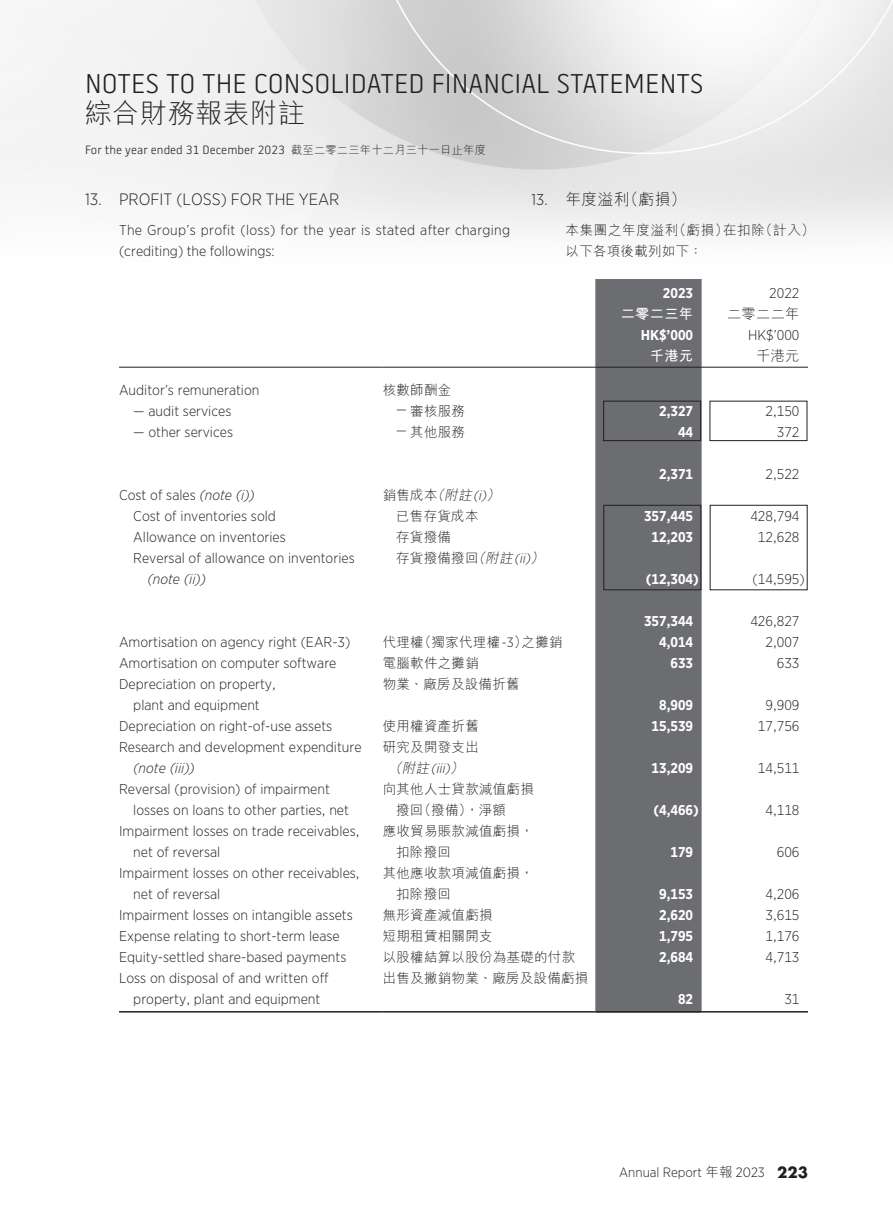
<style>
.page{position:relative;width:893px;height:1212px;background:#fff}
.page>*{position:absolute;margin:0;border:0;box-sizing:border-box;transform-origin:0 0}
.t1{font:300 27px "Battersea";color:#231f20}
.t2{font:300 27px "M Hei HK";letter-spacing:.02em;color:#231f20}
._01_H1_E{font:300 16.5px "Gotham Narrow";color:#231f20}
._001_H1_C{font:300 15.75px "M Hei HK";letter-spacing:.02em;color:#231f20}
._50_Table_txt{font:300 14.25px "Gotham Narrow";color:#231f20}
._50_Table_txt-2{font:700 14.25px "Gotham Narrow";color:#fff}
._00_txt_E{font:300 14.25px/21px "Gotham Narrow";letter-spacing:.02em;color:#231f20}
._50_Table_txt-3{font:italic 300 14.25px "Gotham Narrow";color:#231f20}
._50_Table_txt-4{font:700 14.25px "M Hei HK";letter-spacing:.02em;color:#fff}
._50_Table_txt-5{font:300 14.25px "M Hei HK";letter-spacing:.02em;color:#231f20}
._000_txt_C{font:300 13.5px "M Hei HK";letter-spacing:.02em;color:#231f20}
._000_txt_C-2{font:300 13.5px/21px "M Hei HK";letter-spacing:.05em;color:#231f20}
.t3{font:300 13.5px "Gotham Narrow";color:#231f20}
._000_txt_C-3{font:italic 300 13.5px "Gotham Narrow";color:#231f20}
.t4{font:300 12px "Battersea";color:#231f20}
.s1{font-family:"M Hei HK";font-size:11.25px}
.s2{font-family:"Gotham Narrow"}
.s3{font-style:italic}
.s4{font-family:"Gotham Narrow";font-style:italic}
.s5{font-family:"M Hei HK"}
.s6{font-family:"Futura Std";font-weight:700;font-size:15px}
</style>
<div class="page">
<div style="left:595px;top:279px;width:107px;height:732px;background:#6c6d70"></div>
<hr style="left:119px;top:367px;width:264px;height:1px;background:#231f20">
<hr style="left:383px;top:367px;width:212px;height:1px;background:#231f20">
<hr style="left:595px;top:367px;width:107px;height:1px;background:#231f20">
<hr style="left:702px;top:367px;width:106px;height:1px;background:#231f20">
<div style="left:603px;top:401px;width:98px;height:40px;border:1px solid #231f20"></div>
<div style="left:709px;top:401px;width:98px;height:40px;border:1px solid #231f20"></div>
<div style="left:603px;top:505px;width:98px;height:85px;border:1px solid #231f20"></div>
<hr style="left:119px;top:1011px;width:264px;height:1px;background:#231f20">
<hr style="left:383px;top:1011px;width:212px;height:1px;background:#231f20">
<hr style="left:595px;top:1011px;width:107px;height:1px;background:#231f20">
<hr style="left:702px;top:1011px;width:106px;height:1px;background:#231f20">
<h1 class="t1" style="left:85px;top:67px;width:620px">NOTES TO THE CONSOLIDATED FINANCIAL STATEMENTS</h1>
<h1 class="t2" style="left:85px;top:99px;width:221px">綜合財務報表附註</h1>
<p class="t4" style="left:85px;top:143px;width:402px">For the year ended 31 December 2023 <span class="s1">截至二零二三年十二月三十一日止年度</span></p>
<p class="_01_H1_E" style="left:85px;top:189px;width:256px">13. PROFIT (LOSS) FOR THE YEAR</p>
<p class="_00_txt_E" style="left:119px;top:219px;width:393px">The Group’s profit (loss) for the year is stated after charging (crediting) the followings:</p>
<p class="_001_H1_C" style="left:531px;top:192px;width:156px"><span class="s2">13.</span> 年度溢利（虧損）</p>
<p class="_000_txt_C-2" style="left:565px;top:219px;width:251px">本集團之年度溢利（虧損）在扣除（計入）以下各項後載列如下：</p>
<p class="_50_Table_txt-2" style="left:663px;top:284px;width:32px">2023</p>
<p class="_50_Table_txt" style="left:769px;top:284px;width:32px">2022</p>
<p class="_50_Table_txt-4" style="left:621px;top:304px;width:74px">二零二三年</p>
<p class="_50_Table_txt-5" style="left:727px;top:307px;width:74px">二零二二年</p>
<p class="_50_Table_txt-2" style="left:641px;top:326px;width:54px">HK$’000</p>
<p class="_50_Table_txt" style="left:748px;top:326px;width:53px">HK$’000</p>
<p class="_50_Table_txt-4" style="left:650px;top:346px;width:45px">千港元</p>
<p class="_50_Table_txt-5" style="left:756px;top:349px;width:45px">千港元</p>
<p class="_50_Table_txt" style="left:119px;top:381px;width:142px">Auditor’s remuneration</p>
<p class="_000_txt_C" style="left:383px;top:383px;width:70px">核數師酬金</p>
<p class="_50_Table_txt" style="left:133px;top:402px;width:100px">— audit services</p>
<p class="_000_txt_C" style="left:396px;top:404px;width:70px"><span class="s2">—</span> 審核服務</p>
<p class="_50_Table_txt-2" style="left:659px;top:402px;width:35px">2,327</p>
<p class="_50_Table_txt" style="left:765px;top:402px;width:35px">2,150</p>
<p class="_50_Table_txt" style="left:133px;top:423px;width:101px">— other services</p>
<p class="_000_txt_C" style="left:396px;top:425px;width:70px"><span class="s2">—</span> 其他服務</p>
<p class="_50_Table_txt-2" style="left:678px;top:423px;width:17px">44</p>
<p class="_50_Table_txt" style="left:777px;top:423px;width:24px">372</p>
<p class="_50_Table_txt-2" style="left:659px;top:465px;width:35px">2,371</p>
<p class="_50_Table_txt" style="left:765px;top:465px;width:35px">2,522</p>
<p class="_50_Table_txt" style="left:119px;top:486px;width:137px">Cost of sales <span class="s3">(note (i))</span></p>
<p class="_000_txt_C" style="left:383px;top:488px;width:121px">銷售成本<span class="s3">（附註</span><span class="s4">(i)</span><span class="s3">）</span></p>
<p class="_50_Table_txt" style="left:133px;top:507px;width:144px">Cost of inventories sold</p>
<p class="_000_txt_C" style="left:396px;top:509px;width:84px">已售存貨成本</p>
<p class="_50_Table_txt-2" style="left:644px;top:507px;width:51px">357,445</p>
<p class="_50_Table_txt" style="left:750px;top:507px;width:51px">428,794</p>
<p class="_50_Table_txt" style="left:133px;top:528px;width:154px">Allowance on inventories</p>
<p class="_000_txt_C" style="left:396px;top:530px;width:56px">存貨撥備</p>
<p class="_50_Table_txt-2" style="left:652px;top:528px;width:43px">12,203</p>
<p class="_50_Table_txt" style="left:758px;top:528px;width:43px">12,628</p>
<p class="_50_Table_txt" style="left:133px;top:549px;width:223px">Reversal of allowance on inventories</p>
<p class="_50_Table_txt-3" style="left:148px;top:570px;width:60px">(note (ii))</p>
<p class="_000_txt_C" style="left:396px;top:551px;width:152px">存貨撥備撥回<span class="s3">（附註</span><span class="s4">(ii)</span><span class="s3">）</span></p>
<p class="_50_Table_txt-2" style="left:646px;top:570px;width:54px">(12,304)</p>
<p class="_50_Table_txt" style="left:753px;top:570px;width:54px">(14,595)</p>
<p class="_50_Table_txt-2" style="left:644px;top:612px;width:51px">357,344</p>
<p class="_50_Table_txt" style="left:750px;top:612px;width:51px">426,827</p>
<p class="_50_Table_txt" style="left:119px;top:633px;width:233px">Amortisation on agency right (EAR-3)</p>
<p class="_000_txt_C" style="left:383px;top:635px;width:181px">代理權（獨家代理權<span class="s2">-3</span>）之攤銷</p>
<p class="_50_Table_txt-2" style="left:659px;top:633px;width:35px">4,014</p>
<p class="_50_Table_txt" style="left:765px;top:633px;width:35px">2,007</p>
<p class="_50_Table_txt" style="left:119px;top:654px;width:219px">Amortisation on computer software</p>
<p class="_000_txt_C" style="left:383px;top:656px;width:98px">電腦軟件之攤銷</p>
<p class="_50_Table_txt-2" style="left:670px;top:654px;width:24px">633</p>
<p class="_50_Table_txt" style="left:777px;top:654px;width:24px">633</p>
<p class="_50_Table_txt" style="left:119px;top:675px;width:158px">Depreciation on property,</p>
<p class="_50_Table_txt" style="left:133px;top:696px;width:128px">plant and equipment</p>
<p class="_000_txt_C" style="left:383px;top:677px;width:138px">物業、廠房及設備折舊</p>
<p class="_50_Table_txt-2" style="left:659px;top:696px;width:35px">8,909</p>
<p class="_50_Table_txt" style="left:765px;top:696px;width:35px">9,909</p>
<p class="_50_Table_txt" style="left:119px;top:717px;width:215px">Depreciation on right-of-use assets</p>
<p class="_000_txt_C" style="left:383px;top:719px;width:98px">使用權資產折舊</p>
<p class="_50_Table_txt-2" style="left:652px;top:717px;width:43px">15,539</p>
<p class="_50_Table_txt" style="left:758px;top:717px;width:43px">17,756</p>
<p class="_50_Table_txt" style="left:119px;top:738px;width:244px">Research and development expenditure</p>
<p class="_50_Table_txt-3" style="left:133px;top:759px;width:63px">(note (iii))</p>
<p class="_000_txt_C" style="left:383px;top:740px;width:98px">研究及開發支出</p>
<p class="_000_txt_C-3" style="left:388px;top:760px;width:79px"><span class="s5">（附註</span>(iii)<span class="s5">）</span></p>
<p class="_50_Table_txt-2" style="left:652px;top:759px;width:43px">13,209</p>
<p class="_50_Table_txt" style="left:758px;top:759px;width:43px">14,511</p>
<p class="_50_Table_txt" style="left:119px;top:780px;width:212px">Reversal (provision) of impairment</p>
<p class="_50_Table_txt" style="left:133px;top:801px;width:217px">losses on loans to other parties, net</p>
<p class="_000_txt_C" style="left:383px;top:782px;width:153px">向其他人士貸款減值虧損</p>
<p class="_000_txt_C" style="left:396px;top:803px;width:111px">撥回（撥備），淨額</p>
<p class="_50_Table_txt-2" style="left:653px;top:801px;width:47px">(4,466)</p>
<p class="_50_Table_txt" style="left:765px;top:801px;width:35px">4,118</p>
<p class="_50_Table_txt" style="left:119px;top:822px;width:242px">Impairment losses on trade receivables,</p>
<p class="_50_Table_txt" style="left:133px;top:843px;width:89px">net of reversal</p>
<p class="_000_txt_C" style="left:383px;top:824px;width:152px">應收貿易賬款減值虧損，</p>
<p class="_000_txt_C" style="left:396px;top:845px;width:56px">扣除撥回</p>
<p class="_50_Table_txt-2" style="left:670px;top:843px;width:24px">179</p>
<p class="_50_Table_txt" style="left:777px;top:843px;width:24px">606</p>
<p class="_50_Table_txt" style="left:119px;top:864px;width:242px">Impairment losses on other receivables,</p>
<p class="_50_Table_txt" style="left:133px;top:885px;width:89px">net of reversal</p>
<p class="_000_txt_C" style="left:383px;top:866px;width:152px">其他應收款項減值虧損，</p>
<p class="_000_txt_C" style="left:396px;top:887px;width:56px">扣除撥回</p>
<p class="_50_Table_txt-2" style="left:659px;top:885px;width:35px">9,153</p>
<p class="_50_Table_txt" style="left:765px;top:885px;width:35px">4,206</p>
<p class="_50_Table_txt" style="left:119px;top:906px;width:235px">Impairment losses on intangible assets</p>
<p class="_000_txt_C" style="left:383px;top:908px;width:111px">無形資產減值虧損</p>
<p class="_50_Table_txt-2" style="left:659px;top:906px;width:35px">2,620</p>
<p class="_50_Table_txt" style="left:765px;top:906px;width:35px">3,615</p>
<p class="_50_Table_txt" style="left:119px;top:927px;width:222px">Expense relating to short-term lease</p>
<p class="_000_txt_C" style="left:383px;top:929px;width:111px">短期租賃相關開支</p>
<p class="_50_Table_txt-2" style="left:659px;top:927px;width:35px">1,795</p>
<p class="_50_Table_txt" style="left:765px;top:927px;width:35px">1,176</p>
<p class="_50_Table_txt" style="left:119px;top:948px;width:229px">Equity-settled share-based payments</p>
<p class="_000_txt_C" style="left:383px;top:950px;width:194px">以股權結算以股份為基礎的付款</p>
<p class="_50_Table_txt-2" style="left:659px;top:948px;width:35px">2,684</p>
<p class="_50_Table_txt" style="left:765px;top:948px;width:35px">4,713</p>
<p class="_50_Table_txt" style="left:119px;top:969px;width:211px">Loss on disposal of and written off</p>
<p class="_50_Table_txt" style="left:133px;top:990px;width:189px">property, plant and equipment</p>
<p class="_000_txt_C" style="left:383px;top:971px;width:207px">出售及撇銷物業、廠房及設備虧損</p>
<p class="_50_Table_txt-2" style="left:678px;top:990px;width:17px">82</p>
<p class="_50_Table_txt" style="left:784px;top:990px;width:17px">31</p>
<p class="t3" style="left:619px;top:1164px;width:190px">Annual Report <span class="s5">年報</span> 2023 <span class="s6">223</span></p>
</div>
